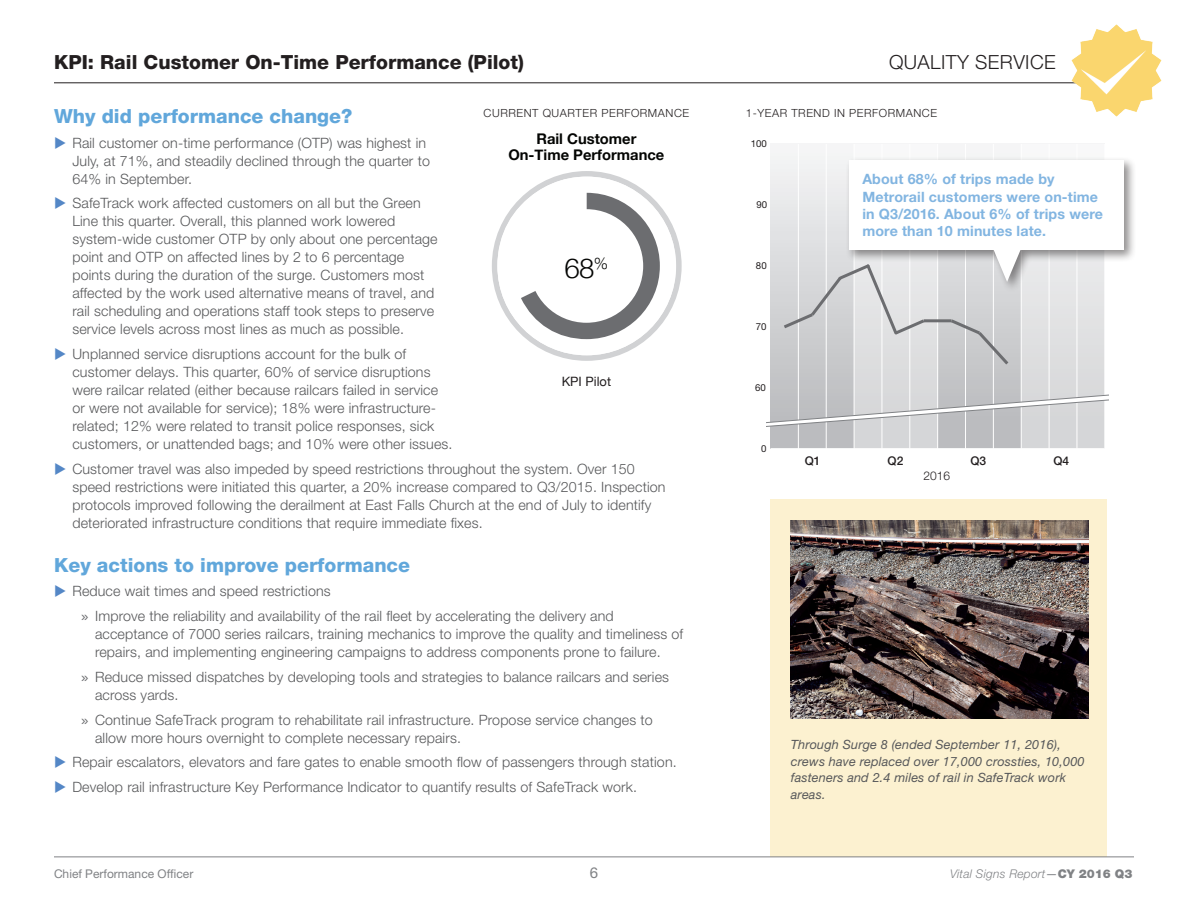
<style>
.page{position:relative;width:1188px;height:918px;background:#fff}
.page>*{position:absolute;margin:0;border:0;box-sizing:border-box;transform-origin:0 0}
.t1{font:300 27.6px "Helvetica Neue";color:#040503}
.Subhead-1{font:800 19.5px "Helvetica Neue";color:#61a7db}
.KPI_Heading{font:800 19.5px "Helvetica Neue";color:#231f20}
.Category{font:300 19.5px "Helvetica Neue";letter-spacing:.02em;color:#231f20}
.t2{font:15px "Helvetica Neue";color:#808285}
.t3{font:700 14.7px/15.6px "Helvetica Neue";color:#040503;text-align:center}
.t4{font:300 14.25px/18px "Helvetica Neue";letter-spacing:.01em;color:#57585a}
.KPI_Headline{font:700 14.25px/17.1px "Helvetica Neue";letter-spacing:.01em;color:#82b5e1}
.t5{font:12.9px "Helvetica Neue";color:#231f20}
.t6{font:italic 12.75px/16.5px "Helvetica Neue";letter-spacing:.01em;color:#57585a}
.t7{font:italic 300 12px "Helvetica Neue";letter-spacing:.02em;color:#808285}
.t8{font:12px "Helvetica Neue";color:#808285}
.t9{font:500 12px "Helvetica Neue";color:#231f20}
.t10{font:300 12px "Helvetica Neue";color:#231f20}
.Subhead-3{font:300 11.25px "Helvetica Neue";letter-spacing:.05em;color:#231f20}
.t11{font:9.6px "Helvetica Neue";color:#231f20}
.t12{font:7.5px "Helvetica Neue";color:#231f20}
.s1{font-family:"Myriad Pro";font-weight:400;color:#6c6d70}
.s2{font-weight:400}
.s3{font-weight:900;font-style:normal}
</style>
<div class="page">
<svg style="left:771px;top:153px;width:250px;height:295px;background:#d2d3d5"></svg>
<svg style="left:1022px;top:294px;width:83px;height:154px;background:#dddedf"></svg>
<svg style="left:855px;top:153px;width:82px;height:295px;background:#dcdcde"></svg>
<hr style="left:798px;top:144px;width:1px;height:305px;background:#fff">
<hr style="left:826px;top:144px;width:1px;height:305px;background:#fff">
<hr style="left:854px;top:144px;width:1px;height:305px;background:#fff">
<hr style="left:882px;top:144px;width:1px;height:305px;background:#fff">
<hr style="left:910px;top:144px;width:1px;height:305px;background:#fff">
<hr style="left:937px;top:144px;width:1px;height:305px;background:#fff">
<hr style="left:965px;top:144px;width:1px;height:305px;background:#fff">
<hr style="left:993px;top:144px;width:1px;height:305px;background:#fff">
<hr style="left:1049px;top:144px;width:1px;height:305px;background:#fff">
<hr style="left:1077px;top:144px;width:1px;height:305px;background:#fff">
<svg style="left:780px;top:262px;width:148px;height:75px;background:#d4d5d6"></svg>
<hr style="left:924px;top:319px;width:28px;height:3px;background:#6c6d70">
<svg style="left:948px;top:317px;width:64px;height:51px;background:#c5c6c8"></svg>
<svg style="left:766px;top:395px;width:343px;height:32px;background:#cccdcf"></svg>
<hr style="left:54px;top:82px;width:1080px;height:1px;background:#231f20">
<img style="left:1062px;top:24px;width:100px;height:93px">
<svg style="left:492px;top:171px;width:190px;height:190px"></svg>
<div style="left:530px;top:209px;width:113px;height:114px;background:#fff;border-radius:50%"></div>
<div style="left:771px;top:500px;width:336px;height:357px;background:#fcf1d0"></div>
<img style="left:790px;top:520px;width:299px;height:199px">
<div style="left:845px;top:156px;width:292px;height:138px;background:#231f20;opacity:.5"></div>
<svg style="left:994px;top:250px;width:27px;height:32px"></svg>
<div style="left:849px;top:160px;width:275px;height:90px;background:#fff"></div>
<hr style="left:54px;top:856px;width:1080px;height:1px;background:#808285">
<p class="KPI_Heading" style="left:54px;top:50px;width:471px">KPI: Rail Customer On-Time Performance (Pilot)</p>
<p class="Category" style="left:889px;top:50px;width:168px">QUALITY SERVICE</p>
<p class="Subhead-3" style="left:484px;top:106px;width:207px">CURRENT QUARTER PERFORMANCE</p>
<p class="Subhead-3" style="left:746px;top:106px;width:193px">1-YEAR TREND IN PERFORMANCE</p>
<p class="Subhead-1" style="left:54px;top:104px;width:300px">Why did performance change?</p>
<p class="t4" style="left:72px;top:133px;width:359px">Rail customer on-time performance (OTP) was highest in<br>July, at 71%, and steadily declined through the quarter to<br>64% in September.</p>
<p class="t4" style="left:72px;top:194px;width:367px">SafeTrack work affected customers on all but the Green Line this quarter. Overall, this planned work lowered system-wide customer OTP by only about one percentage point and OTP on affected lines by 2 to 6 percentage points during the duration of the surge. Customers most affected by the work used alternative means of travel, and rail scheduling and operations staff took steps to preserve service levels across most lines as much as possible.</p>
<p class="t4" style="left:72px;top:345px;width:382px">Unplanned service disruptions account for the bulk of customer delays. This quarter, 60% of service disruptions were railcar related (either because railcars failed in service or were not available for service); 18% were infrastructure&shy;related; 12% were related to transit police responses, sick customers, or unattended bags; and 10% were other issues.</p>
<p class="t4" style="left:72px;top:460px;width:595px">Customer travel was also impeded by speed restrictions throughout the system. Over 150 speed restrictions were initiated this quarter, a 20% increase compared to Q3/2015. Inspection protocols improved following the derailment at East Falls Church at the end of July to identify deteriorated infrastructure conditions that require immediate fixes.</p>
<p class="Subhead-1" style="left:54px;top:553px;width:358px">Key actions to improve performance</p>
<p class="t4" style="left:72px;top:582px;width:260px">Reduce wait times and speed restrictions</p>
<p class="t4" style="left:95px;top:607px;width:590px;text-indent:-14px"><span class="s1">»</span> Improve the reliability and availability of the rail fleet by accelerating the delivery and acceptance of 7000 series railcars, training mechanics to improve the quality and timeliness of repairs, and implementing engineering campaigns to address components prone to failure.</p>
<p class="t4" style="left:95px;top:667px;width:576px;text-indent:-14px"><span class="s1">»</span> Reduce missed dispatches by developing tools and strategies to balance railcars and series across yards.</p>
<p class="t4" style="left:95px;top:710px;width:559px;text-indent:-14px"><span class="s1">»</span> Continue SafeTrack program to rehabilitate rail infrastructure. Propose service changes to allow more hours overnight to complete necessary repairs.</p>
<p class="t4" style="left:72px;top:753px;width:606px">Repair escalators, elevators and fare gates to enable smooth flow of passengers through station.</p>
<p class="t4" style="left:72px;top:778px;width:566px">Develop rail infrastructure Key Performance Indicator to quantify results of SafeTrack work.</p>
<p class="t3" style="left:508px;top:131px;width:157px">Rail Customer<br>On-Time Performance</p>
<p class="t11" style="left:751px;top:138px;width:18px">100</p>
<p class="KPI_Headline" style="left:862px;top:171px;width:242px">About 68% of trips made by<br>Metrorail customers were on-time in Q3/2016. About 6% of trips were more than 10 minutes late.</p>
<p class="t11" style="left:756px;top:199px;width:12px">90</p>
<p class="t1" style="left:565px;top:246px;width:45px">68<sup>%</sup></p>
<p class="t11" style="left:756px;top:260px;width:12px">80</p>
<p class="t11" style="left:756px;top:321px;width:12px">70</p>
<p class="t5" style="left:562px;top:373px;width:51px">KPI Pilot</p>
<p class="t11" style="left:755px;top:382px;width:12px">60</p>
<p class="t11" style="left:756px;top:443px;width:12px">50</p>
<p class="t9" style="left:805px;top:454px;width:17px">Q1</p>
<p class="t9" style="left:888px;top:454px;width:17px">Q2</p>
<p class="t9" style="left:971px;top:454px;width:17px">Q3</p>
<p class="t9" style="left:1053px;top:454px;width:17px">Q4</p>
<p class="t10" style="left:924px;top:468px;width:28px">2016</p>
<p class="t12" style="left:810px;top:458px;width:6px">F</p>
<p class="t12" style="left:893px;top:458px;width:8px">M</p>
<p class="t12" style="left:977px;top:458px;width:6px">A</p>
<p class="t12" style="left:1060px;top:458px;width:7px">N</p>
<p class="t6" style="left:791px;top:736px;width:295px">Through Surge 8 (ended September 11, 2016), crews have replaced over 17,000 crossties, 10,000 fasteners and 2.4 miles of rail in SafeTrack work areas.</p>
<p class="t8" style="left:54px;top:866px;width:141px">Chief Performance Officer</p>
<p class="t2" style="left:590px;top:863px;width:10px">6</p>
<p class="t7" style="left:950px;top:866px;width:184px">Vital Signs Report<span class="s2">—</span><span class="s3">CY 2016 Q3</span></p>
</div>
